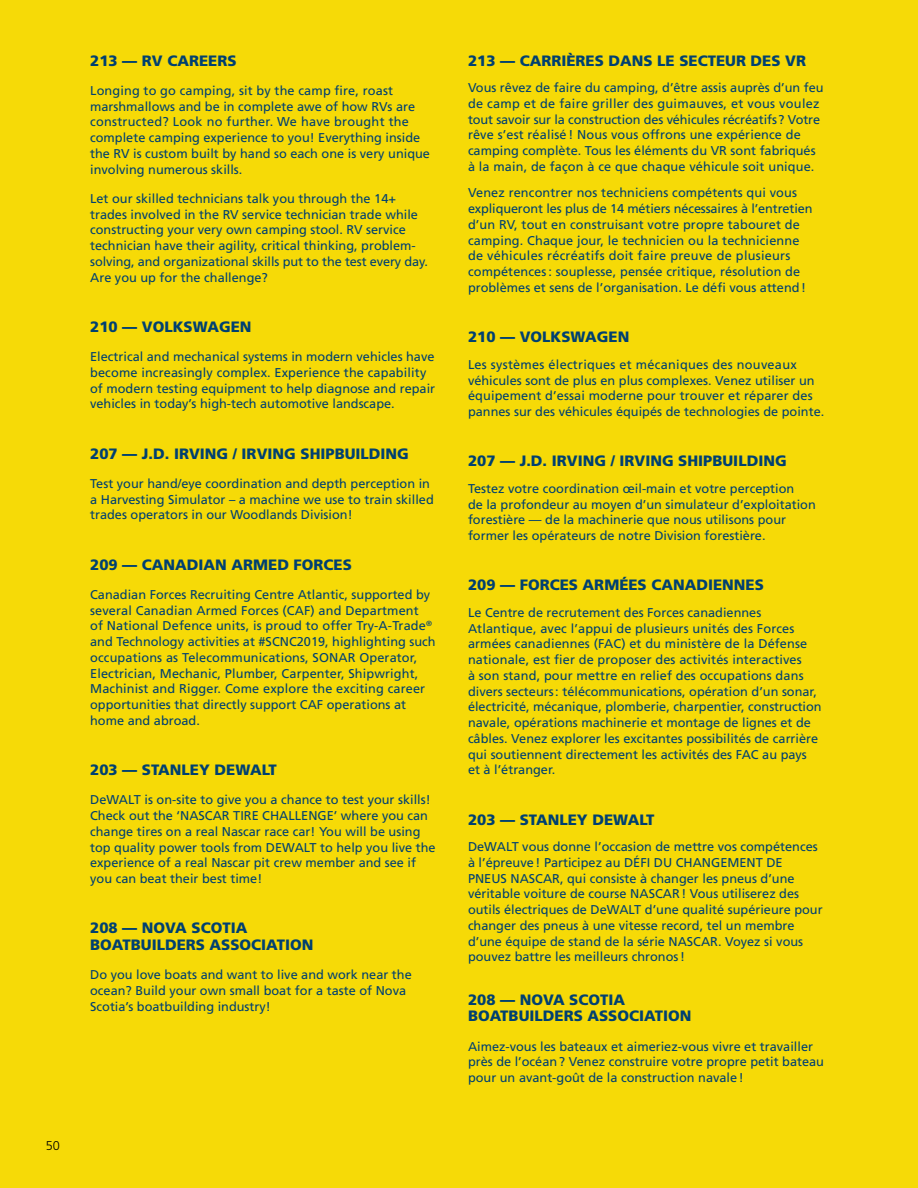
<style>
.page{position:relative;width:918px;height:1188px;background:#f6da07}
.page>*{position:absolute;margin:0;border:0;box-sizing:border-box;transform-origin:0 0}
.t1{font:900 15px/16.5px "Frutiger";color:#004071}
.t2{font:12.75px/15.8px "Frutiger";color:#004071}
.t3{font:300 12.75px "Frutiger";color:#000}
</style>
<div class="page">
<p class="t1" style="left:90px;top:52px;width:148px">213 — RV CAREERS</p>
<p class="t2" style="left:90px;top:82px;width:341px">Longing to go camping, sit by the camp fire, roast marshmallows and be in complete awe of how RVs are constructed? Look no further. We have brought the complete camping experience to you! Everything inside the RV is custom built by hand so each one is very unique involving numerous skills.</p>
<p class="t2" style="left:90px;top:190px;width:339px">Let our skilled technicians talk you through the 14+ trades involved in the RV service technician trade while constructing your very own camping stool. RV service technician have their agility, critical thinking, problem&shy;solving, and organizational skills put to the test every day.<br>Are you up for the challenge?</p>
<p class="t1" style="left:90px;top:318px;width:163px">210 — VOLKSWAGEN</p>
<p class="t2" style="left:90px;top:349px;width:347px">Electrical and mechanical systems in modern vehicles have become increasingly complex. Experience the capability of modern testing equipment to help diagnose and repair vehicles in today’s high-tech automotive landscape.</p>
<p class="t1" style="left:90px;top:445px;width:320px">207 — J.D. IRVING / IRVING SHIPBUILDING</p>
<p class="t2" style="left:90px;top:475px;width:345px">Test your hand/eye coordination and depth perception in a Harvesting Simulator – a machine we use to train skilled trades operators in our Woodlands Division!</p>
<p class="t1" style="left:90px;top:556px;width:263px">209 — CANADIAN ARMED FORCES</p>
<p class="t2" style="left:90px;top:586px;width:347px">Canadian Forces Recruiting Centre Atlantic, supported by several Canadian Armed Forces (CAF) and Department<br>of National Defence units, is proud to offer Try-A-Trade<sup>® </sup>and Technology activities at #SCNC2019, highlighting such occupations as Telecommunications, SONAR Operator, Electrician, Mechanic, Plumber, Carpenter, Shipwright, Machinist and Rigger. Come explore the exciting career opportunities that directly support CAF operations at home and abroad.</p>
<p class="t1" style="left:90px;top:761px;width:188px">203 — STANLEY DEWALT</p>
<p class="t2" style="left:90px;top:792px;width:347px">DeWALT is on-site to give you a chance to test your skills!<br>Check out the ‘NASCAR TIRE CHALLENGE’ where you can change tires on a real Nascar race car! You will be using top quality power tools from DEWALT to help you live the experience of a real Nascar pit crew member and see if you can beat their best time!</p>
<p class="t1" style="left:90px;top:920px;width:225px">208 — NOVA SCOTIA<br>BOATBUILDERS ASSOCIATION</p>
<p class="t2" style="left:90px;top:967px;width:323px">Do you love boats and want to live and work near the ocean? Build your own small boat for a taste of Nova<br>Scotia’s boatbuilding industry!</p>
<p class="t3" style="left:46px;top:1138px;width:16px">50</p>
<p class="t1" style="left:468px;top:52px;width:340px">213 — CARRIÈRES DANS LE SECTEUR DES VR</p>
<p class="t2" style="left:468px;top:80px;width:357px">Vous rêvez de faire du camping, d’être assis auprès d’un feu de camp et de faire griller des guimauves, et vous voulez tout savoir sur la construction des véhicules récréatifs? Votre rêve s’est réalisé ! Nous vous offrons une expérience de camping complète. Tous les éléments du VR sont fabriqués à la main, de façon à ce que chaque véhicule soit unique.</p>
<p class="t2" style="left:468px;top:185px;width:346px">Venez rencontrer nos techniciens compétents qui vous expliqueront les plus de 14 métiers nécessaires à l’entretien d’un RV, tout en construisant votre propre tabouret de camping. Chaque jour, le technicien ou la technicienne de véhicules récréatifs doit faire preuve de plusieurs compétences: souplesse, pensée critique, résolution de problèmes et sens de l’organisation. Le défi vous attend!</p>
<p class="t1" style="left:468px;top:329px;width:163px">210 — VOLKSWAGEN</p>
<p class="t2" style="left:468px;top:356px;width:358px">Les systèmes électriques et mécaniques des nouveaux véhicules sont de plus en plus complexes. Venez utiliser un équipement d’essai moderne pour trouver et réparer des pannes sur des véhicules équipés de technologies de pointe.</p>
<p class="t1" style="left:468px;top:453px;width:320px">207 — J.D. IRVING / IRVING SHIPBUILDING</p>
<p class="t2" style="left:468px;top:480px;width:349px">Testez votre coordination œil-main et votre perception<br>de la profondeur au moyen d’un simulateur d’exploitation forestière — de la machinerie que nous utilisons pour former les opérateurs de notre Division forestière.</p>
<p class="t1" style="left:468px;top:577px;width:297px">209 — FORCES ARMÉES CANADIENNES</p>
<p class="t2" style="left:468px;top:604px;width:355px">Le Centre de recrutement des Forces canadiennes Atlantique, avec l’appui de plusieurs unités des Forces armées canadiennes (FAC) et du ministère de la Défense nationale, est fier de proposer des activités interactives<br>à son stand, pour mettre en relief des occupations dans divers secteurs: télécommunications, opération d’un sonar, électricité, mécanique, plomberie, charpentier, construction navale, opérations machinerie et montage de lignes et de câbles. Venez explorer les excitantes possibilités de carrière qui soutiennent directement les activités des FAC au pays et à l’étranger.</p>
<p class="t1" style="left:468px;top:811px;width:188px">203 — STANLEY DEWALT</p>
<p class="t2" style="left:468px;top:839px;width:356px">DeWALT vous donne l’occasion de mettre vos compétences à l’épreuve! Participez au DÉFI DU CHANGEMENT DE PNEUS NASCAR, qui consiste à changer les pneus d’une véritable voiture de course NASCAR! Vous utiliserez des outils électriques de DeWALT d’une qualité supérieure pour changer des pneus à une vitesse record, tel un membre d’une équipe de stand de la série NASCAR. Voyez si vous pouvez battre les meilleurs chronos!</p>
<p class="t1" style="left:468px;top:991px;width:225px">208 — NOVA SCOTIA<br>BOATBUILDERS ASSOCIATION</p>
<p class="t2" style="left:468px;top:1038px;width:358px">Aimez-vous les bateaux et aimeriez-vous vivre et travailler près de l’océan? Venez construire votre propre petit bateau pour un avant-goût de la construction navale!</p>
</div>
